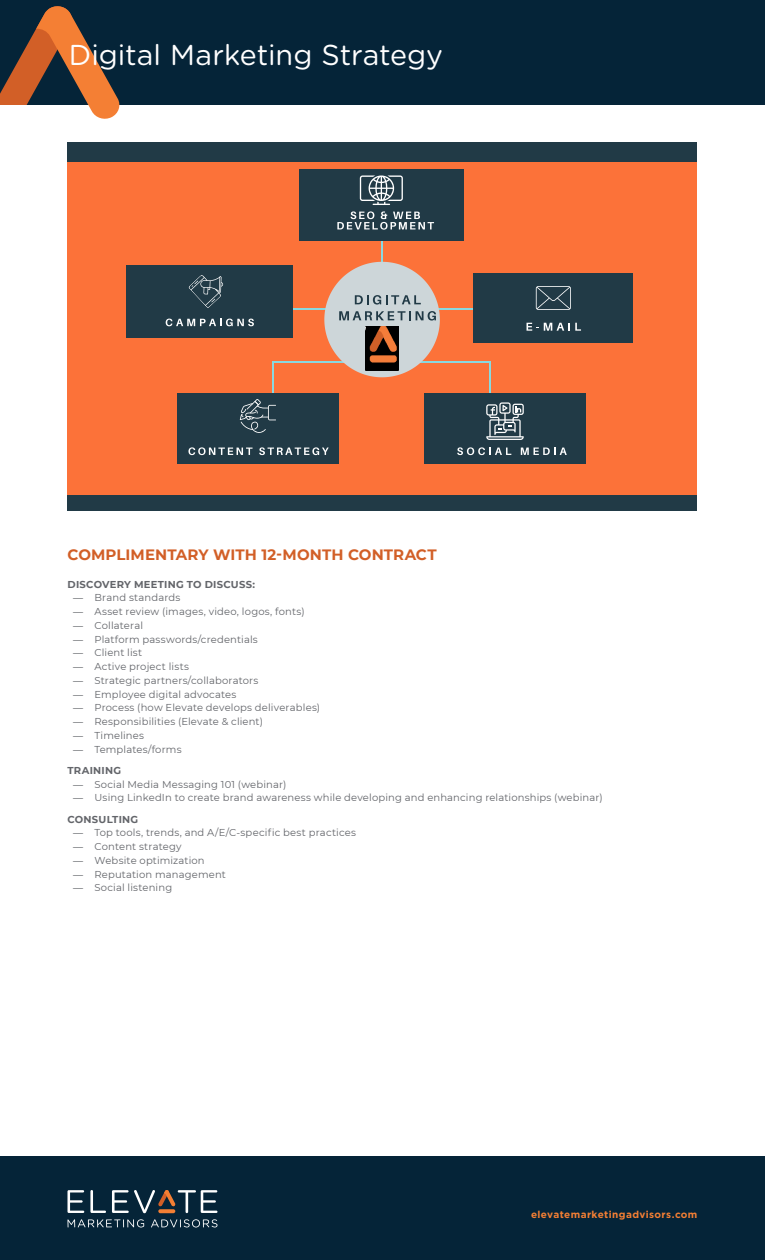
<style>
.page{position:relative;width:765px;height:1260px;background:#fff}
.page>*{position:absolute;margin:0;border:0;box-sizing:border-box;transform-origin:0 0}
.t1{font:28.75px "Gotham Rounded";color:#fff}
.t2{font:700 15px "Montserrat";letter-spacing:.005em;color:#d25f27}
.t3{font:10px "Montserrat";letter-spacing:.015em;color:#63656a}
.t4{font:700 10px "Montserrat";letter-spacing:.025em;color:#63656a}
.t5{font:700 10px "Gotham";letter-spacing:.04em;color:#f47f34}
.s1{font-family:"Avenir"}
</style>
<div class="page">
<div style="left:0;top:0;width:765px;height:105px;background:#052438"></div>
<div style="left:0;top:1156px;width:765px;height:104px;background:#052438"></div>
<svg style="left:0;top:6px;width:120px;height:113px"></svg>
<svg style="left:68px;top:1190px;width:16px;height:23px"></svg>
<svg style="left:90px;top:1190px;width:16px;height:23px"></svg>
<svg style="left:67px;top:1219px;width:77px;height:9px"></svg>
<svg style="left:151px;top:1219px;width:67px;height:9px"></svg>
<svg style="left:112px;top:1190px;width:105px;height:23px"></svg>
<div style="left:0;top:105px;width:84px;height:19px;background:#fff"></div>
<div style="left:68px;top:142px;width:630px;height:368px;background:#213a46"></div>
<div style="left:68px;top:163px;width:630px;height:331px;background:#fc7239"></div>
<hr style="left:381px;top:237px;width:2px;height:37px;background:#89d9df">
<hr style="left:437px;top:308px;width:37px;height:2px;background:#89d9df">
<hr style="left:292px;top:308px;width:37px;height:2px;background:#89d9df">
<div style="left:126px;top:265px;width:167px;height:72px;background:#213a46"></div>
<div style="left:299px;top:169px;width:164px;height:72px;background:#213a46"></div>
<div style="left:474px;top:273px;width:159px;height:69px;background:#213a46"></div>
<hr style="left:273px;top:361px;width:71px;height:2px;background:#89d9df">
<hr style="left:272px;top:361px;width:2px;height:37px;background:#89d9df">
<div style="left:177px;top:394px;width:161px;height:70px;background:#213a46"></div>
<hr style="left:420px;top:361px;width:71px;height:2px;background:#89d9df">
<hr style="left:489px;top:361px;width:2px;height:37px;background:#89d9df">
<div style="left:424px;top:394px;width:161px;height:70px;background:#213a46"></div>
<svg style="left:189px;top:275px;width:34px;height:33px"></svg>
<svg style="left:360px;top:175px;width:43px;height:30px"></svg>
<svg style="left:536px;top:286px;width:35px;height:24px"></svg>
<svg style="left:240px;top:399px;width:36px;height:34px"></svg>
<svg style="left:486px;top:402px;width:38px;height:38px"></svg>
<svg style="left:166px;top:319px;width:88px;height:7px"></svg>
<svg style="left:337px;top:211px;width:97px;height:19px"></svg>
<svg style="left:527px;top:323px;width:54px;height:8px"></svg>
<svg style="left:188px;top:447px;width:65px;height:8px"></svg>
<svg style="left:259px;top:447px;width:70px;height:8px"></svg>
<svg style="left:457px;top:447px;width:54px;height:8px"></svg>
<svg style="left:521px;top:448px;width:46px;height:7px"></svg>
<svg style="left:324px;top:262px;width:116px;height:115px"></svg>
<p class="t1" style="left:69px;top:35px;width:376px">Digital Marketing Strategy</p>
<p class="t2" style="left:68px;top:544px;width:371px">COMPLIMENTARY WITH 12-MONTH CONTRACT</p>
<p class="t4" style="left:68px;top:577px;width:189px">DISCOVERY MEETING TO DISCUSS:</p>
<p class="t3" style="left:73px;top:591px;width:109px"><span class="s1">—</span> Brand standards</p>
<p class="t3" style="left:73px;top:605px;width:233px"><span class="s1">—</span> Asset review (images, video, logos, fonts)</p>
<p class="t3" style="left:73px;top:618px;width:71px"><span class="s1">—</span> Collateral</p>
<p class="t3" style="left:73px;top:632px;width:186px"><span class="s1">—</span> Platform passwords/credentials</p>
<p class="t3" style="left:73px;top:646px;width:71px"><span class="s1">—</span> Client list</p>
<p class="t3" style="left:73px;top:660px;width:118px"><span class="s1">—</span> Active project lists</p>
<p class="t3" style="left:73px;top:673px;width:187px"><span class="s1">—</span> Strategic partners/collaborators</p>
<p class="t3" style="left:73px;top:687px;width:165px"><span class="s1">—</span> Employee digital advocates</p>
<p class="t3" style="left:73px;top:701px;width:249px"><span class="s1">—</span> Process (how Elevate develops deliverables)</p>
<p class="t3" style="left:73px;top:715px;width:191px"><span class="s1">—</span> Responsibilities (Elevate &amp; client)</p>
<p class="t3" style="left:73px;top:728px;width:72px"><span class="s1">—</span> Timelines</p>
<p class="t3" style="left:73px;top:742px;width:110px"><span class="s1">—</span> Templates/forms</p>
<p class="t4" style="left:68px;top:763px;width:55px">TRAINING</p>
<p class="t3" style="left:73px;top:777px;width:215px"><span class="s1">—</span> Social Media Messaging 101 (webinar)</p>
<p class="t3" style="left:73px;top:791px;width:531px"><span class="s1">—</span> Using LinkedIn to create brand awareness while developing and enhancing relationships (webinar)</p>
<p class="t4" style="left:68px;top:812px;width:72px">CONSULTING</p>
<p class="t3" style="left:73px;top:826px;width:284px"><span class="s1">—</span> Top tools, trends, and A/E/C-specific best practices</p>
<p class="t3" style="left:73px;top:840px;width:110px"><span class="s1">—</span> Content strategy</p>
<p class="t3" style="left:73px;top:853px;width:133px"><span class="s1">—</span> Website optimization</p>
<p class="t3" style="left:73px;top:867px;width:154px"><span class="s1">—</span> Reputation management</p>
<p class="t3" style="left:73px;top:881px;width:101px"><span class="s1">—</span> Social listening</p>
<p class="t5" style="left:531px;top:1209px;width:168px">elevatemarketingadvisors.com</p>
</div>
